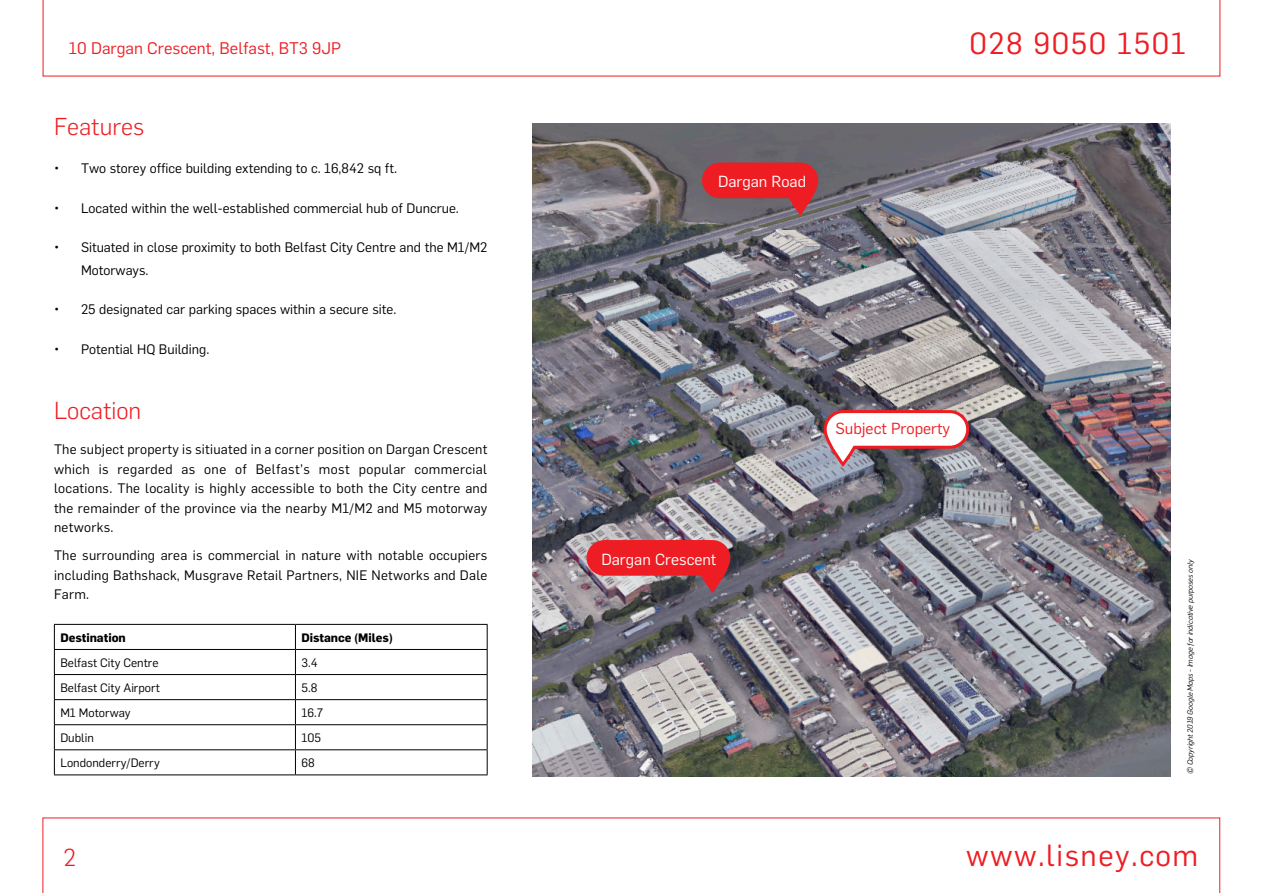
<style>
.page{position:relative;width:1263px;height:893px;background:#fff}
.page>*{position:absolute;margin:0;border:0;box-sizing:border-box;transform-origin:0 0}
.t1{font:30px "Flama";letter-spacing:.05em;color:#ee1d23}
.t2{font:300 24px "Flama";color:#ee1d23}
.t3{font:16.5px "Flama";color:#ee1d23}
._01_Address_Text{font:15.75px "Flama";color:#fff}
._01_Address_Text-2{font:15.75px "Flama";color:#ee1d23}
._05_Body_Text{font:13.5px/19.5px "Flama";color:#000;text-align:justify}
.t4{font:12px "Flama";color:#000}
.t5{font:700 12px "Flama";color:#000}
.t6{font:italic 7.5px "Flama";letter-spacing:-.005em;color:#000}
</style>
<div class="page">
<svg style="left:43px;top:818px;width:1177px;height:75px"></svg>
<img style="left:532px;top:124px;width:638px;height:652px">
<svg style="left:702px;top:163px;width:116px;height:52px;background:#c2353c"></svg>
<svg style="left:822px;top:395px;width:149px;height:81px"></svg>
<svg style="left:586px;top:540px;width:144px;height:53px;background:#ca3d44"></svg>
<hr style="left:54px;top:624px;width:241px;height:1px;background:#000">
<hr style="left:295px;top:624px;width:192px;height:1px;background:#000">
<hr style="left:54px;top:649px;width:241px;height:1px;background:#000">
<hr style="left:295px;top:649px;width:192px;height:1px;background:#000">
<hr style="left:54px;top:674px;width:241px;height:1px;background:#000">
<hr style="left:295px;top:674px;width:192px;height:1px;background:#000">
<hr style="left:54px;top:699px;width:241px;height:1px;background:#000">
<hr style="left:295px;top:699px;width:192px;height:1px;background:#000">
<hr style="left:54px;top:724px;width:241px;height:1px;background:#000">
<hr style="left:295px;top:724px;width:192px;height:1px;background:#000">
<hr style="left:54px;top:749px;width:241px;height:1px;background:#000">
<svg style="left:54px;top:625px;width:1px;height:149px"></svg>
<hr style="left:295px;top:749px;width:192px;height:1px;background:#000">
<svg style="left:295px;top:625px;width:1px;height:149px"></svg>
<svg style="left:487px;top:625px;width:1px;height:149px"></svg>
<hr style="left:54px;top:774px;width:241px;height:1px;background:#000">
<hr style="left:295px;top:774px;width:192px;height:1px;background:#000">
<p class="t3" style="left:69px;top:37px;width:274px">10 Dargan Crescent, Belfast, BT3 9JP</p>
<p class="t2" style="left:54px;top:110px;width:92px">Features</p>
<p class="_05_Body_Text" style="left:54px;top:158px;width:344px">• Two storey office building extending to c. 16,842 sq ft.</p>
<p class="_05_Body_Text" style="left:54px;top:198px;width:406px">• Located within the well-established commercial hub of Duncrue.</p>
<p class="_05_Body_Text" style="left:81px;top:236px;width:408px;line-height:22.5px;text-indent:-27px">• Situated in close proximity to both Belfast City Centre and the M1/M2<br>Motorways.</p>
<p class="_05_Body_Text" style="left:54px;top:299px;width:344px">• 25 designated car parking spaces within a secure site.</p>
<p class="_05_Body_Text" style="left:54px;top:339px;width:157px">• Potential HQ Building.</p>
<p class="t2" style="left:54px;top:395px;width:89px">Location</p>
<p class="_05_Body_Text" style="left:54px;top:439px;width:435px">The subject property is sitiuated in a corner position on Dargan Crescent which is regarded as one of Belfast’s most popular commercial locations. The locality is highly accessible to both the City centre and the remainder of the province via the nearby M1/M2 and M5 motorway networks.</p>
<p class="_05_Body_Text" style="left:54px;top:545px;width:435px">The surrounding area is commercial in nature with notable occupiers including Bathshack, Musgrave Retail Partners, NIE Networks and Dale Farm.</p>
<p class="t5" style="left:60px;top:629px;width:67px">Destination</p>
<p class="t5" style="left:301px;top:629px;width:93px">Distance (Miles)</p>
<p class="t4" style="left:60px;top:654px;width:100px">Belfast City Centre</p>
<p class="t4" style="left:301px;top:654px;width:18px">3.4</p>
<p class="t4" style="left:60px;top:679px;width:101px">Belfast City Airport</p>
<p class="t4" style="left:301px;top:679px;width:17px">5.8</p>
<p class="t4" style="left:60px;top:704px;width:72px">M1 Motorway</p>
<p class="t4" style="left:301px;top:704px;width:23px">16.7</p>
<p class="t4" style="left:60px;top:730px;width:35px">Dublin</p>
<p class="t4" style="left:301px;top:730px;width:21px">105</p>
<p class="t4" style="left:60px;top:755px;width:101px">Londonderry/Derry</p>
<p class="t4" style="left:301px;top:755px;width:15px">68</p>
<h2 class="t2" style="left:64px;top:841px;width:14px">2</h2>
<p class="_01_Address_Text" style="left:718px;top:171px;width:90px">Dargan Road</p>
<h1 class="t1" style="left:969px;top:23px;width:218px">028 9050 1501</h1>
<p class="_01_Address_Text" style="left:601px;top:548px;width:117px">Dargan Crescent</p>
<p class="_01_Address_Text-2" style="left:835px;top:418px;width:116px">Subject Property</p>
<p class="t6" style="left:1185px;top:774px;width:216px;rotate:-90deg">© Copyright 2019 Google Maps - Image for indicative purposes only</p>
<h1 class="t1" style="left:966px;top:834px;width:234px">www.lisney.com</h1>
</div>
